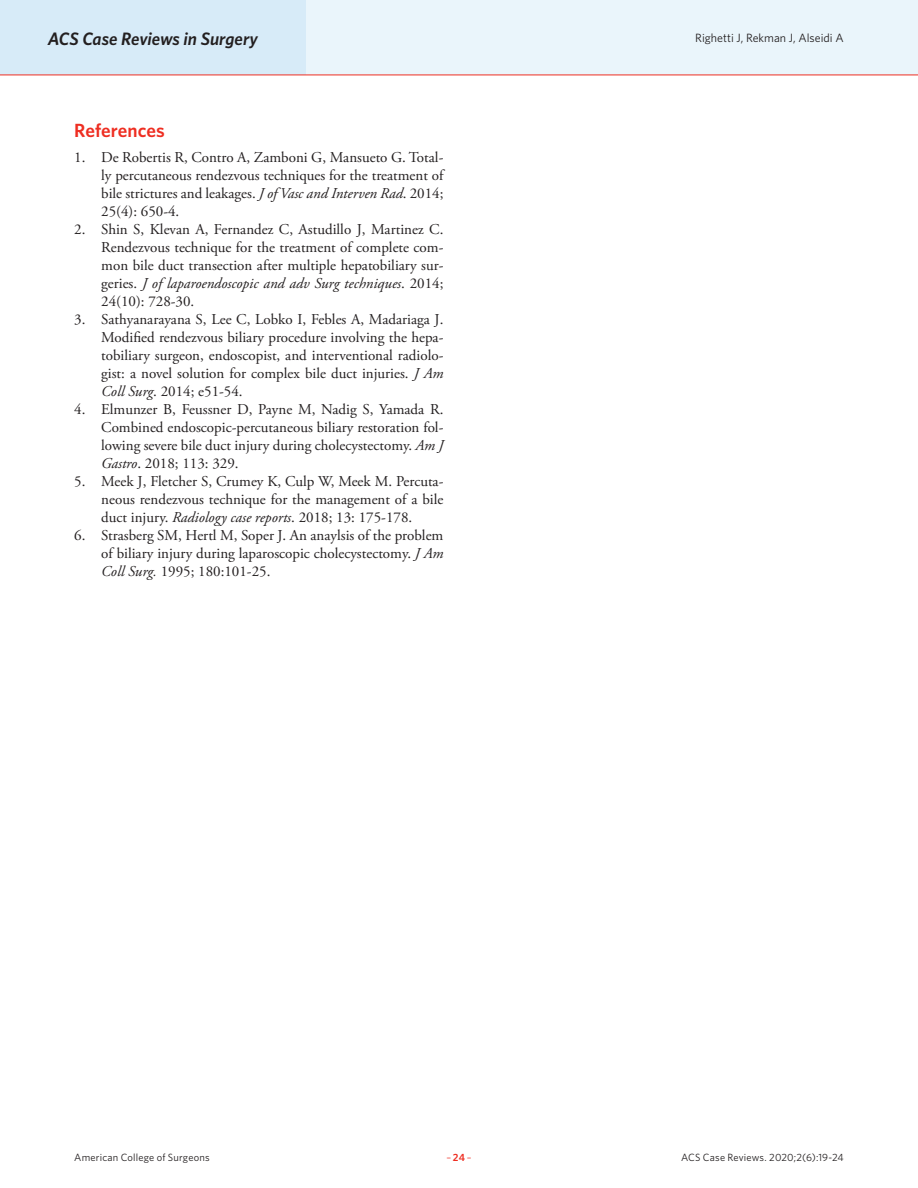
<style>
.page{position:relative;width:918px;height:1188px;background:#fff}
.page>*{position:absolute;margin:0;border:0;box-sizing:border-box;transform-origin:0 0}
.Article_Subhead{font:600 19.2px "Whitney";color:#ee2e22}
.t1{font:italic 600 18px "Whitney";letter-spacing:-.005em;color:#231f20}
.t2{font:15px/18px "Adobe Garamond Pro";color:#231f20;text-align:justify}
.t3{font:12px "Whitney";color:#231f20}
.t4{font:10.5px "Whitney";letter-spacing:.015em;color:#231f20}
.t5{font:10.5px "Whitney";color:#ee2e22}
.s1{font-style:italic}
.s2{font-weight:600}
</style>
<div class="page">
<div style="left:0;top:0;width:918px;height:75px;background:#eaf5fb"></div>
<div style="left:0;top:0;width:306px;height:75px;background:#d7ebf8"></div>
<hr style="left:0;top:75px;width:918px;height:1px;background:#ee2e22">
<p class="t1" style="left:48px;top:26px;width:212px">ACS Case Reviews in Surgery</p>
<p class="t3" style="left:695px;top:30px;width:150px">Righetti J, Rekman J, Alseidi A</p>
<p class="Article_Subhead" style="left:74px;top:117px;width:92px">References</p>
<p class="t2" style="left:101px;top:149px;width:344px;text-indent:-27px">1. De Robertis R, Contro A, Zamboni G, Mansueto G. Total&shy;ly percutaneous rendezvous techniques for the treatment of bile strictures and leakages. <span class="s1">J of Vasc and Interven Rad</span>. 2014; 25(4): 650-4.</p>
<p class="t2" style="left:101px;top:221px;width:344px;text-indent:-27px">2. Shin S, Klevan A, Fernandez C, Astudillo J, Martinez C.<br>Rendezvous technique for the treatment of complete com&shy;mon bile duct transection after multiple hepatobiliary sur&shy;geries. <span class="s1">J of laparoendoscopic and adv Surg techniques</span>. 2014; 24(10): 728-30.</p>
<p class="t2" style="left:101px;top:311px;width:344px;text-indent:-27px">3. Sathyanarayana S, Lee C, Lobko I, Febles A, Madariaga J.<br>Modified rendezvous biliary procedure involving the hepa&shy;tobiliary surgeon, endoscopist, and interventional radiolo&shy;gist: a novel solution for complex bile duct injuries. <span class="s1">J Am Coll Surg</span>. 2014; e51-54.</p>
<p class="t2" style="left:101px;top:401px;width:344px;text-indent:-27px">4. Elmunzer B, Feussner D, Payne M, Nadig S, Yamada R.<br>Combined endoscopic-percutaneous biliary restoration fol&shy;lowing severe bile duct injury during cholecystectomy. <span class="s1">Am J Gastro</span>. 2018; 113: 329.</p>
<p class="t2" style="left:101px;top:473px;width:344px;text-indent:-27px">5. Meek J, Fletcher S, Crumey K, Culp W, Meek M. Percuta&shy;neous rendezvous technique for the management of a bile duct injury. <span class="s1">Radiology case reports</span>. 2018; 13: 175-178.</p>
<p class="t2" style="left:101px;top:527px;width:344px;text-indent:-27px">6. Strasberg SM, Hertl M, Soper J. An anaylsis of the problem of biliary injury during laparoscopic cholecystectomy. <span class="s1">J Am Coll Surg.</span> 1995; 180:101-25.</p>
<p class="t4" style="left:74px;top:1150px;width:137px">American College of Surgeons</p>
<p class="t5" style="left:446px;top:1150px;width:27px">–<span class="s2">24</span>–</p>
<p class="t4" style="left:681px;top:1150px;width:164px">ACS Case Reviews. 2020;2(6):19-24</p>
</div>
